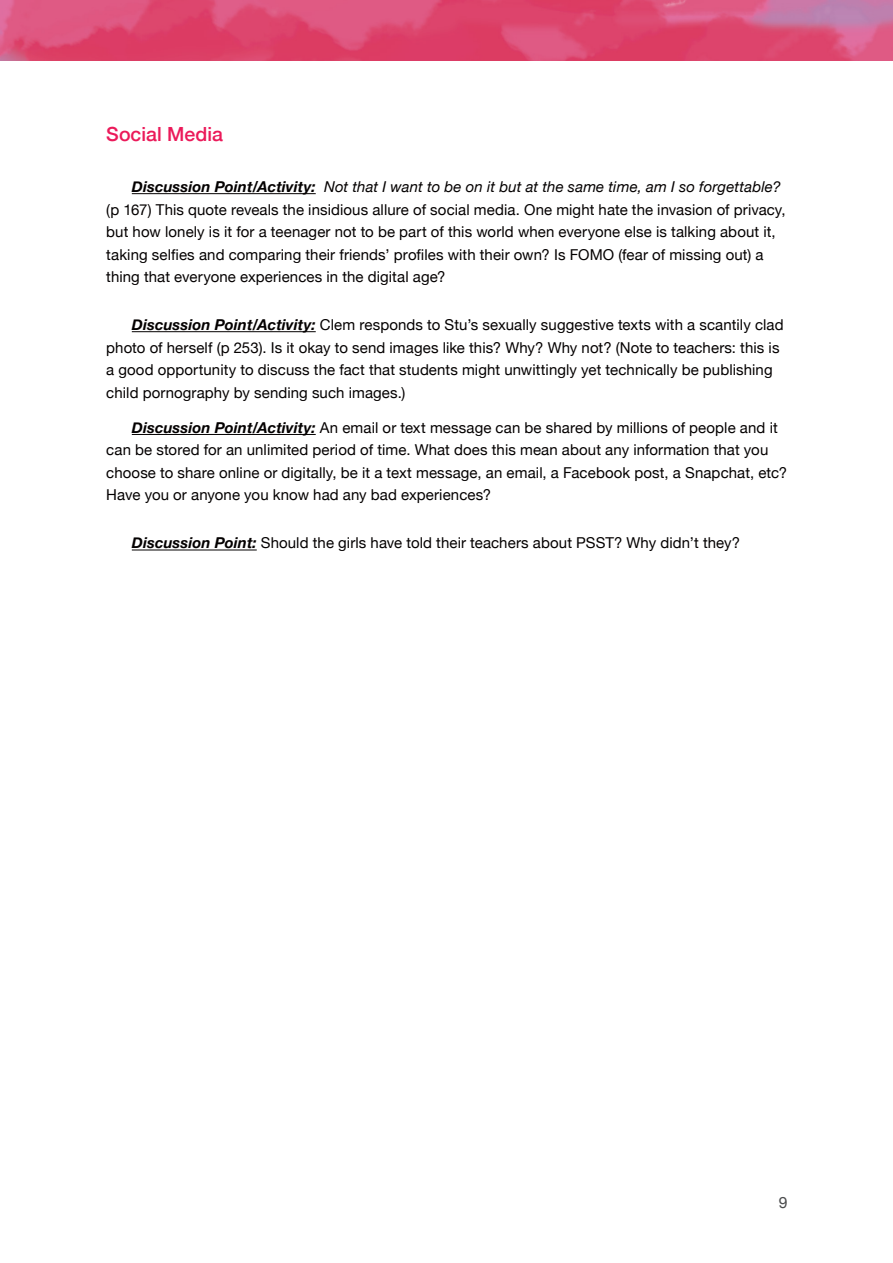
<style>
.page{position:relative;width:893px;height:1263px;background:#fff}
.page>*{position:absolute;margin:0;border:0;box-sizing:border-box;transform-origin:0 0}
.Numbers{font:500 19.5px "Helvetica Neue";color:#eb1a5a}
.t1{font:15.75px "Helvetica Neue";color:#4b4c4d}
.Indent_Body_Cont_Par{font:15px/22.5px "Helvetica Neue";letter-spacing:.005em;color:#040101}
.s1{font-weight:700;font-style:italic}
.s2{font-style:italic}
</style>
<div class="page">
<img style="left:0;top:0;width:893px;height:60px">
<hr style="left:132px;top:193px;width:184px;height:1px;background:#040101">
<hr style="left:132px;top:331px;width:184px;height:1px;background:#040101">
<hr style="left:132px;top:434px;width:184px;height:1px;background:#040101">
<hr style="left:132px;top:550px;width:125px;height:1px;background:#040101">
<p class="Numbers" style="left:106px;top:119px;width:118px">Social Media</p>
<p class="Indent_Body_Cont_Par" style="left:106px;top:176px;width:681px;text-indent:26px"><span class="s1">Discussion Point/Activity:</span> <span class="s2">Not that I want to be on it but at the same time, am I so forgettable? </span>(p 167) This quote reveals the insidious allure of social media. One might hate the invasion of privacy, but how lonely is it for a teenager not to be part of this world when everyone else is talking about it, taking selfies and comparing their friends’ profiles with their own? Is FOMO (fear of missing out) a thing that everyone experiences in the digital age?</p>
<p class="Indent_Body_Cont_Par" style="left:106px;top:314px;width:679px;text-indent:26px"><span class="s1">Discussion Point/Activity:</span> Clem responds to Stu’s sexually suggestive texts with a scantily clad photo of herself (p 253). Is it okay to send images like this? Why? Why not? (Note to teachers: this is a good opportunity to discuss the fact that students might unwittingly yet technically be publishing child pornography by sending such images.)</p>
<p class="Indent_Body_Cont_Par" style="left:106px;top:417px;width:682px;text-indent:26px"><span class="s1">Discussion Point/Activity:</span> An email or text message can be shared by millions of people and it can be stored for an unlimited period of time. What does this mean about any information that you choose to share online or digitally, be it a text message, an email, a Facebook post, a Snapchat, etc?<br>Have you or anyone you know had any bad experiences?</p>
<p class="Indent_Body_Cont_Par" style="left:132px;top:533px;width:610px"><span class="s1">Discussion Point:</span> Should the girls have told their teachers about PSST? Why didn’t they?</p>
<p class="t1" style="left:779px;top:1191px;width:10px">9</p>
</div>
